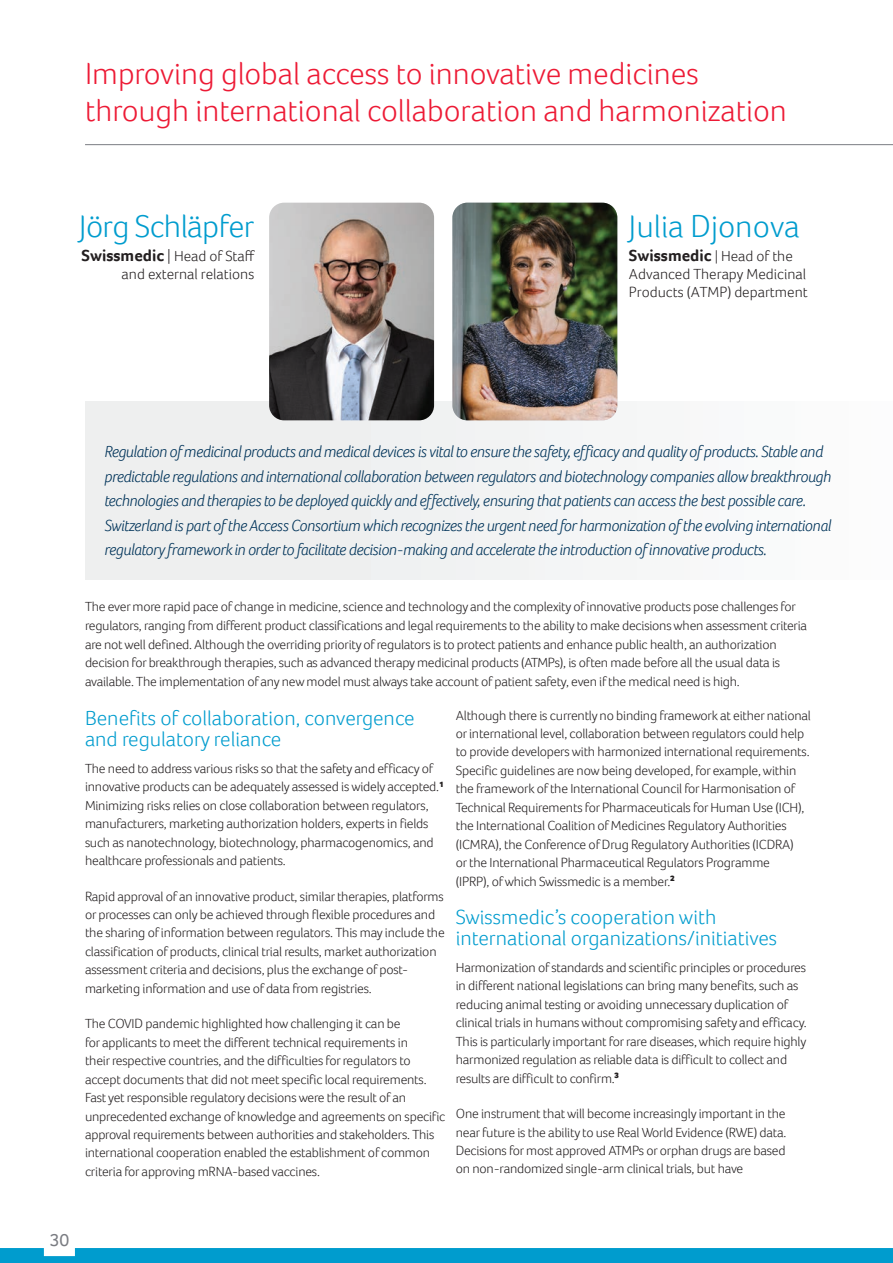
<style>
.page{position:relative;width:893px;height:1263px;background:#fff}
.page>*{position:absolute;margin:0;border:0;box-sizing:border-box;transform-origin:0 0}
.t1{font:300 32.25px "Foco";letter-spacing:-.02em;color:#009cce}
.t2{font:300 32.25px "Foco";color:#009cce}
._1_page_headline{font:300 31.5px/37.2px "Foco";color:#ed1a35}
._4_Body_text_formatting{font:300 21px/21px "Foco";color:#009cce}
._3_Subheading_1_orange{font:300 21px/21px "Foco";color:#009cce}
.t3{font:18px "Foco";color:#7a7c82}
._5__Turquise_article_intro_italic_text{font:italic 300 16.5px/24.6px "Foco";letter-spacing:-.02em;color:#003359}
.t4{font:700 16.5px "Foco";color:#231f20}
.t5{font:300 15px/18px "Foco";color:#231f20;text-align:right}
._4_Body_text_formatting-2{font:300 13.5px/18.5px "Foco";letter-spacing:-.015em;color:#231f20}
.s1{font-weight:700;font-size:16.5px}
.s2{font-weight:300;font-size:13.5px}
.s3{font-weight:300;font-size:15px}
</style>
<div class="page">
<div style="left:85px;top:401px;width:808px;height:179px;background:#f2f3f3"></div>
<img style="left:452px;top:203px;width:165px;height:217px">
<img style="left:269px;top:203px;width:165px;height:217px">
<hr style="left:85px;top:144px;width:808px;height:1px;background:#7a7c82">
<div style="left:0;top:1248px;width:893px;height:15px;background:#009cce"></div>
<p class="_1_page_headline" style="left:85px;top:54px;width:703px">Improving global access to innovative medicines through international collaboration and harmonization</p>
<p class="t1" style="left:79px;top:205px;width:177px">Jörg Schläpfer</p>
<p class="t5" style="left:82px;top:247px;width:175px"><span class="s1">Swissmedic</span> | Head of Staff and external relations</p>
<p class="t2" style="left:629px;top:205px;width:173px">Julia Djonova</p>
<p class="t4" style="left:629px;top:245px;width:165px">Swissmedic <span class="s2">|</span> <span class="s3">Head of the</span></p>
<p class="t5" style="left:629px;top:265px;width:180px;text-align:left">Advanced Therapy Medicinal<br>Products (ATMP) department</p>
<p class="_5__Turquise_article_intro_italic_text" style="left:104px;top:439px;width:728px">Regulation of medicinal products and medical devices is vital to ensure the safety, efficacy and quality of products. Stable and predictable regulations and international collaboration between regulators and biotechnology companies allow breakthrough technologies and therapies to be deployed quickly and effectively, ensuring that patients can access the best possible care.<br>Switzerland is part of the Access Consortium which recognizes the urgent need for harmonization of the evolving international regulatory framework in order to facilitate decision-making and accelerate the introduction of innovative products.</p>
<p class="_4_Body_text_formatting-2" style="left:85px;top:597px;width:724px">The ever more rapid pace of change in medicine, science and technology and the complexity of innovative products pose challenges for regulators, ranging from different product classifications and legal requirements to the ability to make decisions when assessment criteria are not well defined. Although the overriding priority of regulators is to protect patients and enhance public health, an authorization decision for breakthrough therapies, such as advanced therapy medicinal products (ATMPs), is often made before all the usual data is available. The implementation of any new model must always take account of patient safety, even if the medical need is high.</p>
<p class="_3_Subheading_1_orange" style="left:85px;top:707px;width:331px">Benefits of collaboration, convergence and regulatory reliance</p>
<p class="_4_Body_text_formatting-2" style="left:85px;top:759px;width:360px">The need to address various risks so that the safety and efficacy of innovative products can be adequately assessed is widely accepted.<sup>1<br></sup>Minimizing risks relies on close collaboration between regulators, manufacturers, marketing authorization holders, experts in fields such as nanotechnology, biotechnology, pharmacogenomics, and healthcare professionals and patients.</p>
<p class="_4_Body_text_formatting-2" style="left:85px;top:887px;width:361px">Rapid approval of an innovative product, similar therapies, platforms or processes can only be achieved through flexible procedures and the sharing of information between regulators. This may include the classification of products, clinical trial results, market authorization assessment criteria and decisions, plus the exchange of post&shy;marketing information and use of data from registries.</p>
<p class="_4_Body_text_formatting-2" style="left:85px;top:1014px;width:362px">The COVID pandemic highlighted how challenging it can be<br>for applicants to meet the different technical requirements in<br>their respective countries, and the difficulties for regulators to accept documents that did not meet specific local requirements.<br>Fast yet responsible regulatory decisions were the result of an unprecedented exchange of knowledge and agreements on specific approval requirements between authorities and stakeholders. This international cooperation enabled the establishment of common criteria for approving mRNA-based vaccines.</p>
<p class="_4_Body_text_formatting-2" style="left:456px;top:706px;width:357px">Although there is currently no binding framework at either national or international level, collaboration between regulators could help to provide developers with harmonized international requirements.<br>Specific guidelines are now being developed, for example, within the framework of the International Council for Harmonisation of Technical Requirements for Pharmaceuticals for Human Use (ICH), the International Coalition of Medicines Regulatory Authorities (ICMRA), the Conference of Drug Regulatory Authorities (ICDRA)<br>or the International Pharmaceutical Regulators Programme<br>(IPRP), of which Swissmedic is a member.<sup>2</sup></p>
<p class="_4_Body_text_formatting" style="left:456px;top:906px;width:323px">Swissmedic’s cooperation with international organizations/initiatives</p>
<p class="_4_Body_text_formatting-2" style="left:456px;top:958px;width:352px">Harmonization of standards and scientific principles or procedures in different national legislations can bring many benefits, such as reducing animal testing or avoiding unnecessary duplication of clinical trials in humans without compromising safety and efficacy.<br>This is particularly important for rare diseases, which require highly harmonized regulation as reliable data is difficult to collect and results are difficult to confirm.<sup>3</sup></p>
<p class="_4_Body_text_formatting-2" style="left:456px;top:1104px;width:332px;text-align:justify">One instrument that will become increasingly important in the near future is the ability to use Real World Evidence (RWE) data.<br>Decisions for most approved ATMPs or orphan drugs are based on non-randomized single-arm clinical trials, but have</p>
<p class="t3" style="left:50px;top:1228px;width:21px">30</p>
</div>
